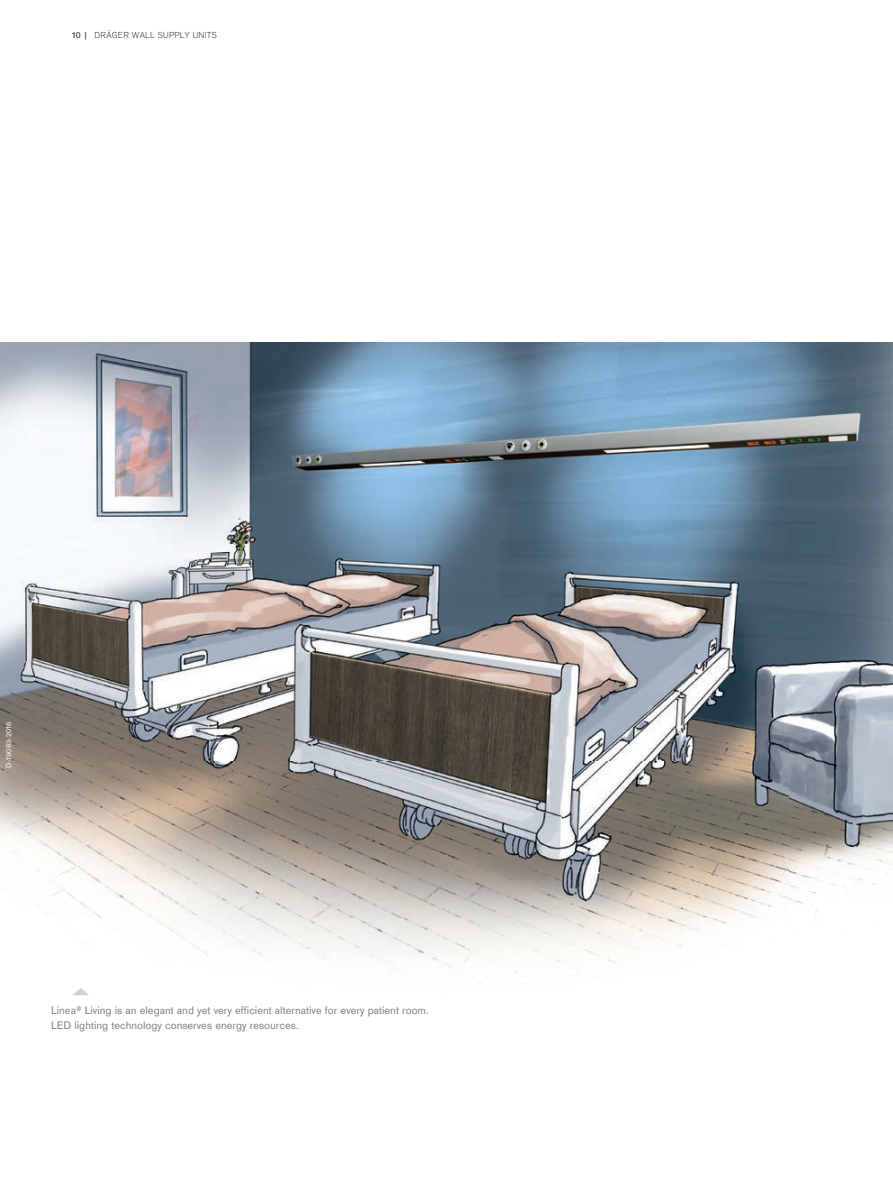
<style>
.page{position:relative;width:893px;height:1191px;background:#fff}
.page>*{position:absolute;margin:0;border:0;box-sizing:border-box;transform-origin:0 0}
.t1{font:11.25px/14.2px "Draeger Sans Global";color:#808285}
.t2{font:300 9px "Draeger Sans Global";letter-spacing:.025em;color:#231f20}
.t3{font:7.5px "Draeger Sans Global";letter-spacing:.025em;color:#fff}
.s1{font-weight:400}
</style>
<div class="page">
<img style="left:0;top:343px;width:893px;height:653px">
<svg style="left:72px;top:988px;width:17px;height:7px"></svg>
<p class="t2" style="left:72px;top:30px;width:146px"><span class="s1">10 |</span> DRÄGER WALL SUPPLY UNITS</p>
<p class="t3" style="left:4px;top:767px;width:47px;rotate:-90deg">D-19083-2016</p>
<p class="t1" style="left:51px;top:1003px;width:380px">Linea® Living is an elegant and yet very efficient alternative for every patient room.<br>LED lighting technology conserves energy resources.</p>
</div>
